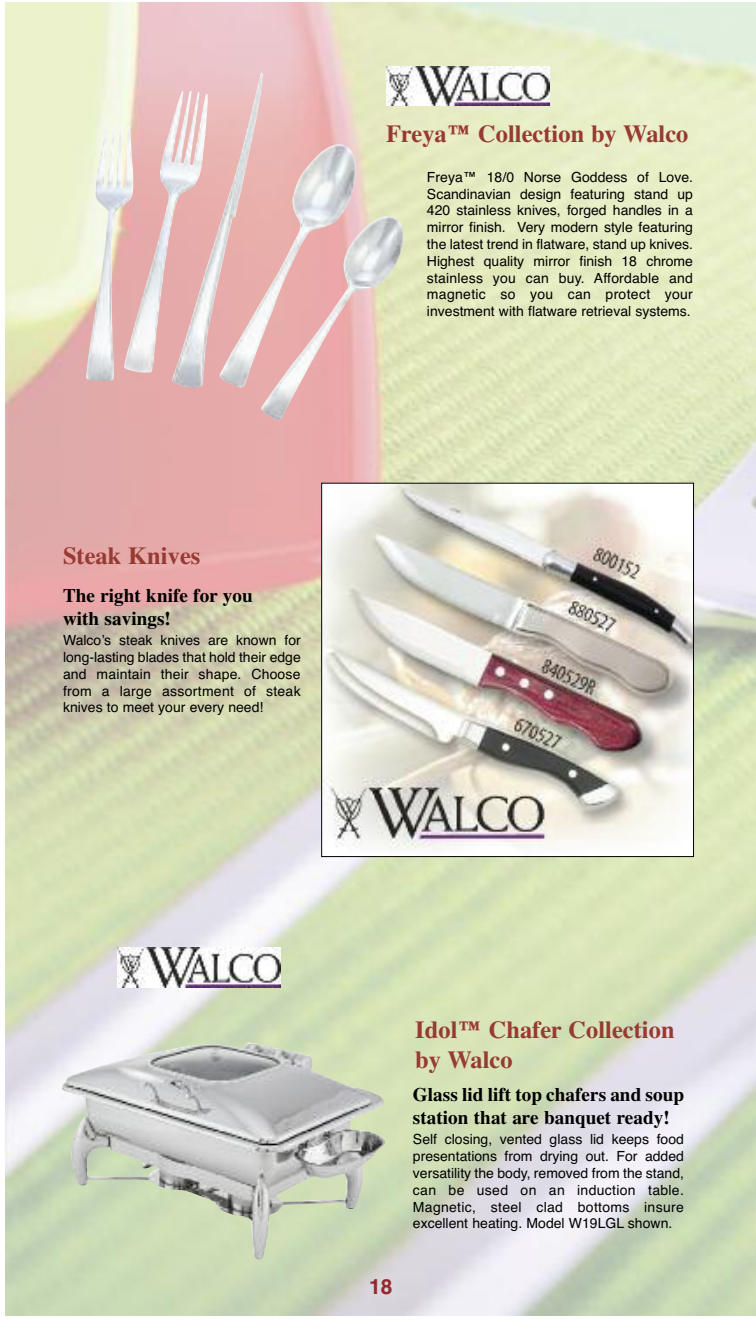
<style>
.page{position:relative;width:756px;height:1323px;background:#fff}
.page>*{position:absolute;margin:0;border:0;box-sizing:border-box;transform-origin:0 0}
.t1{font:700 24.5px/29.4px "Times";color:#973a32}
.t2{font:700 21px "Helvetica";color:#922a2d}
.t3{font:700 19.25px/23.1px "Times";color:#000}
.t4{font:14px/16.8px "Helvetica";color:#000;text-align:justify}
</style>
<div class="page">
<img style="left:6px;top:2px;width:750px;height:1313px">
<img style="left:226px;top:73px;width:37px;height:172px">
<img style="left:386px;top:66px;width:163px;height:40px">
<img style="left:323px;top:485px;width:369px;height:370px">
<div style="left:321px;top:483px;width:373px;height:374px;border:1px solid #000"></div>
<img style="left:62px;top:1042px;width:323px;height:218px">
<img style="left:117px;top:948px;width:164px;height:39px">
<h1 class="t1" style="left:386px;top:119px;width:304px">Freya™ Collection by Walco</h1>
<p class="t4" style="left:427px;top:168px;width:268px">Freya™ 18/0 Norse Goddess of Love.<br>Scandinavian design featuring stand up 420 stainless knives, forged handles in a mirror finish. Very modern style featuring the latest trend in flatware, stand up knives.<br>Highest quality mirror finish 18 chrome stainless you can buy. Affordable and magnetic so you can protect your investment with flatware retrieval systems.</p>
<h1 class="t1" style="left:63px;top:541px;width:139px">Steak Knives</h1>
<h3 class="t3" style="left:63px;top:584px;width:191px">The right knife for you with savings!</h3>
<p class="t4" style="left:63px;top:632px;width:239px">Walco’s steak knives are known for long-lasting blades that hold their edge and maintain their shape. Choose from a large assortment of steak knives to meet your every need!</p>
<h2 class="t2" style="left:369px;top:1275px;width:25px">18</h2>
<h1 class="t1" style="left:415px;top:1015px;width:261px">Idol™ Chafer Collection by Walco</h1>
<h3 class="t3" style="left:413px;top:1083px;width:273px">Glass lid lift top chafers and soup station that are banquet ready!</h3>
<p class="t4" style="left:413px;top:1131px;width:273px">Self closing, vented glass lid keeps food presentations from drying out. For added versatility the body, removed from the stand, can be used on an induction table.<br>Magnetic, steel clad bottoms insure excellent heating. Model W19LGL shown.</p>
</div>
